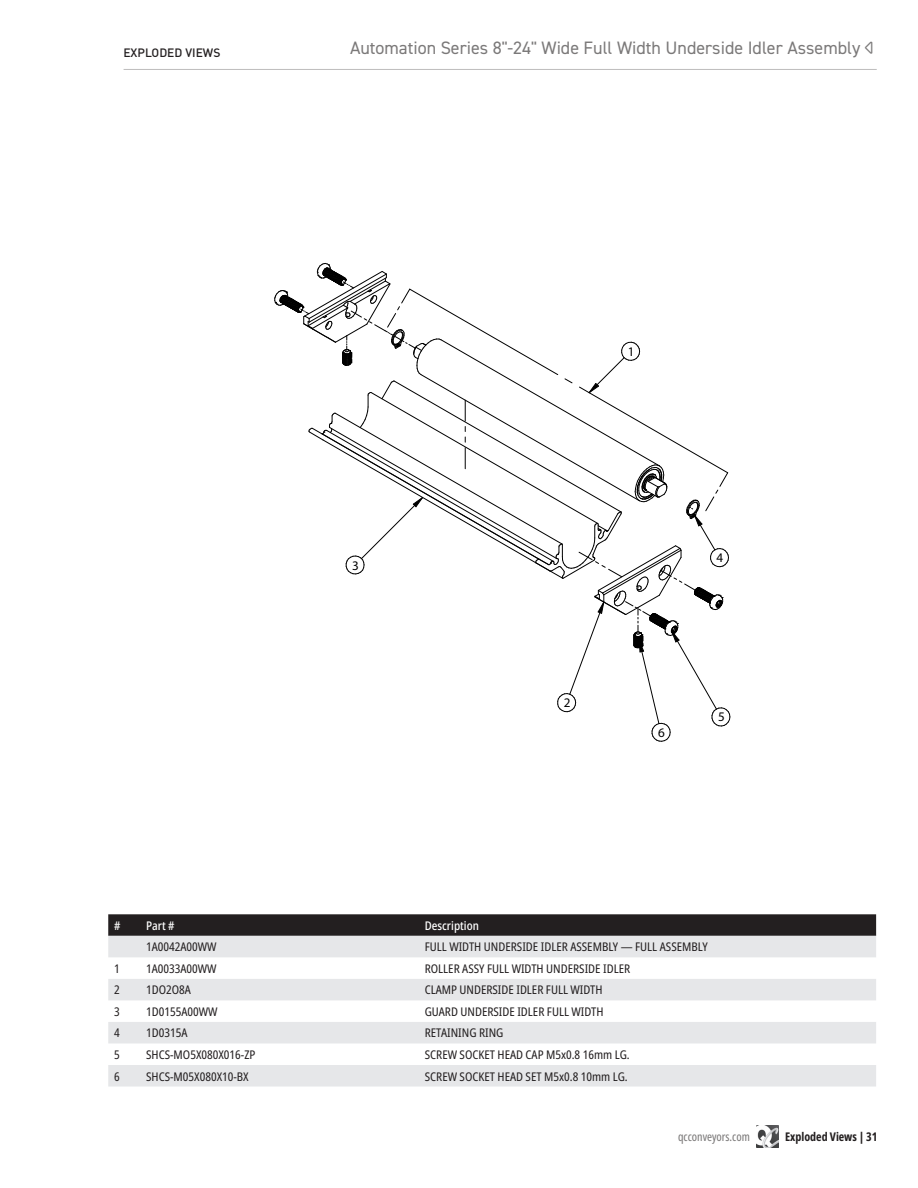
<style>
.page{position:relative;width:918px;height:1188px;background:#fff}
.page>*{position:absolute;margin:0;border:0;box-sizing:border-box;transform-origin:0 0}
.Section_Title-Left_page{font:18px "DIN2014";color:#7b7979}
.t1{font:condensed 13.2px "Helvetica";color:#000}
.Manual_Text{font:condensed 12px "Noto Sans";color:#231f20}
.Manual_Text-2{font:500 condensed 12px "Noto Sans";color:#fff}
.t2{font:700 extra-condensed 12px "Noto Sans";color:#231f20}
.t3{font:extra-condensed 12px "Noto Sans";color:#7b7979}
.Chapter_Title-Left_page{font:500 12px "DIN";color:#231f20}
</style>
<div class="page">
<img style="left:757px;top:1125px;width:22px;height:22px">
<hr style="left:124px;top:69px;width:753px;height:1px;background:#bdbcbc">
<svg style="left:108px;top:914px;width:768px;height:22px;background:#292526"></svg>
<svg style="left:108px;top:936px;width:768px;height:151px;fill:#e6e7e9"></svg>
<svg style="left:274px;top:263px;width:456px;height:479px"></svg>
<p class="Chapter_Title-Left_page" style="left:123px;top:45px;width:99px">EXPLODED VIEWS</p>
<p class="Section_Title-Left_page" style="left:350px;top:37px;width:512px">Automation Series 8"-24" Wide Full Width Underside Idler Assembly</p>
<p class="t1" style="left:628px;top:343px;width:8px">1</p>
<p class="t1" style="left:352px;top:557px;width:8px">3</p>
<p class="t1" style="left:564px;top:695px;width:8px">2</p>
<p class="t1" style="left:717px;top:550px;width:8px">4</p>
<p class="t1" style="left:658px;top:724px;width:8px">6</p>
<p class="t1" style="left:718px;top:709px;width:8px">5</p>
<p class="Manual_Text-2" style="left:114px;top:917px;width:8px">#</p>
<p class="Manual_Text-2" style="left:146px;top:917px;width:30px">Part #</p>
<p class="Manual_Text-2" style="left:425px;top:917px;width:56px">Description</p>
<p class="Manual_Text" style="left:146px;top:939px;width:72px">1A0042A00WW</p>
<p class="Manual_Text" style="left:425px;top:939px;width:284px">FULL WIDTH UNDERSIDE IDLER ASSEMBLY — FULL ASSEMBLY</p>
<p class="Manual_Text" style="left:114px;top:960px;width:7px">1</p>
<p class="Manual_Text" style="left:146px;top:960px;width:72px">1A0033A00WW</p>
<p class="Manual_Text" style="left:425px;top:960px;width:207px">ROLLER ASSY FULL WIDTH UNDERSIDE IDLER</p>
<p class="Manual_Text" style="left:114px;top:982px;width:7px">2</p>
<p class="Manual_Text" style="left:146px;top:982px;width:46px">1DO2O8A</p>
<p class="Manual_Text" style="left:425px;top:982px;width:179px">CLAMP UNDERSIDE IDLER FULL WIDTH</p>
<p class="Manual_Text" style="left:114px;top:1003px;width:7px">3</p>
<p class="Manual_Text" style="left:146px;top:1003px;width:73px">1D0155A00WW</p>
<p class="Manual_Text" style="left:425px;top:1003px;width:180px">GUARD UNDERSIDE IDLER FULL WIDTH</p>
<p class="Manual_Text" style="left:114px;top:1025px;width:7px">4</p>
<p class="Manual_Text" style="left:146px;top:1025px;width:43px">1D0315A</p>
<p class="Manual_Text" style="left:425px;top:1025px;width:80px">RETAINING RING</p>
<p class="Manual_Text" style="left:114px;top:1046px;width:7px">5</p>
<p class="Manual_Text" style="left:146px;top:1046px;width:111px">SHCS-MO5X080X016-ZP</p>
<p class="Manual_Text" style="left:425px;top:1046px;width:206px">SCREW SOCKET HEAD CAP M5x0.8 16mm LG.</p>
<p class="Manual_Text" style="left:114px;top:1068px;width:7px">6</p>
<p class="Manual_Text" style="left:146px;top:1068px;width:104px">SHCS-M05X080X10-BX</p>
<p class="Manual_Text" style="left:425px;top:1068px;width:205px">SCREW SOCKET HEAD SET M5x0.8 10mm LG.</p>
<p class="t3" style="left:678px;top:1129px;width:73px">qcconveyors.com</p>
<p class="t2" style="left:785px;top:1128px;width:94px">Exploded Views | 31</p>
</div>
